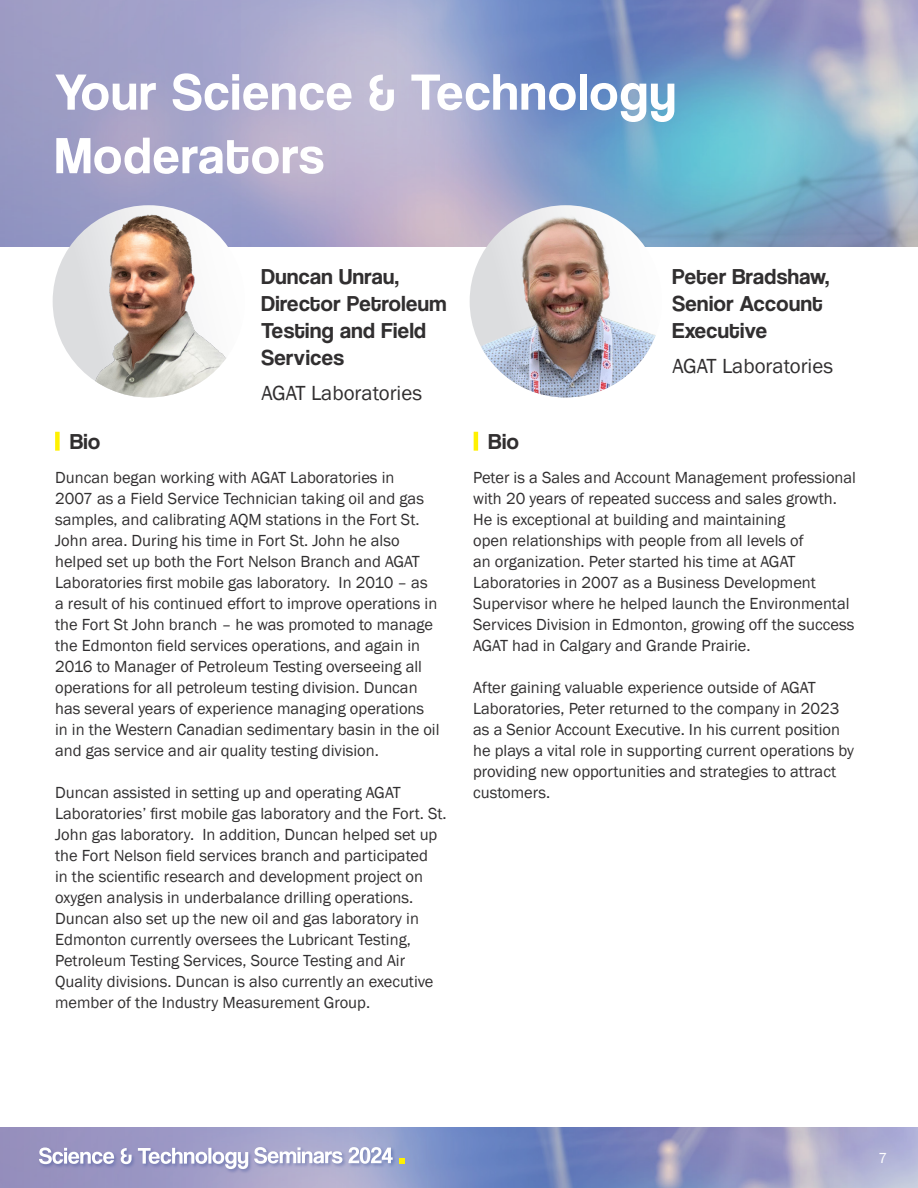
<style>
.page{position:relative;width:918px;height:1188px;background:#fff}
.page>*{position:absolute;margin:0;border:0;box-sizing:border-box;transform-origin:0 0}
.t1{font:52.95px/63.4px "Coolvetica Rg";letter-spacing:.03em;color:#fff}
.Heading{font:22.5px/27px "Coolvetica Rg";letter-spacing:.02em;color:#312f30}
.Heading-2{font:21px "Franklin Gothic";color:#312f30}
.Heading-3{font:16.5px/21px "Franklin Gothic";color:#312f30}
.t2{font:15px "Franklin Gothic";color:#fff}
</style>
<div class="page">
<svg style="left:0;top:1128px;width:918px;height:60px"></svg>
<div style="left:38px;top:1146px;width:360px;height:28px;background:#253f8e;opacity:.35"></div>
<svg style="left:254px;top:1147px;width:139px;height:17px"></svg>
<svg style="left:39px;top:1147px;width:209px;height:22px"></svg>
<svg style="left:399px;top:1158px;width:6px;height:5px"></svg>
<svg style="left:0;top:0;width:233px;height:246px;fill:#9f9ec6"></svg>
<img style="left:233px;top:0;width:685px;height:246px">
<img style="left:470px;top:205px;width:192px;height:192px;border-radius:96px">
<img style="left:53px;top:205px;width:192px;height:192px;border-radius:96px">
<div style="left:55px;top:432px;width:5px;height:19px;background:#fff101"></div>
<hr style="left:474px;top:432px;width:4px;height:19px;background:#fff101">
<p class="t1" style="left:55px;top:60px;width:622px">Your Science &amp; Technology<br>Moderators</p>
<p class="Heading" style="left:261px;top:263px;width:139px">Duncan Unrau,</p>
<p class="Heading" style="left:261px;top:290px;width:187px">Director Petroleum<br>Testing and Field<br>Services</p>
<p class="Heading-2" style="left:261px;top:380px;width:162px">AGAT Laboratories</p>
<p class="Heading" style="left:672px;top:263px;width:159px">Peter Bradshaw,</p>
<p class="Heading" style="left:672px;top:290px;width:152px">Senior Account<br>Executive</p>
<p class="Heading-2" style="left:672px;top:353px;width:162px">AGAT Laboratories</p>
<p class="Heading" style="left:70px;top:428px;width:32px">Bio</p>
<p class="Heading" style="left:489px;top:428px;width:32px">Bio</p>
<p class="Heading-3" style="left:55px;top:467px;width:386px">Duncan began working with AGAT Laboratories in<br>2007 as a Field Service Technician taking oil and gas samples, and calibrating AQM stations in the Fort St.<br>John area. During his time in Fort St. John he also helped set up both the Fort Nelson Branch and AGAT Laboratories first mobile gas laboratory. In 2010 – as a result of his continued effort to improve operations in the Fort St John branch – he was promoted to manage the Edmonton field services operations, and again in 2016 to Manager of Petroleum Testing overseeing all operations for all petroleum testing division. Duncan has several years of experience managing operations in in the Western Canadian sedimentary basin in the oil and gas service and air quality testing division.</p>
<p class="Heading-3" style="left:55px;top:782px;width:393px">Duncan assisted in setting up and operating AGAT Laboratories’ first mobile gas laboratory and the Fort. St.<br>John gas laboratory. In addition, Duncan helped set up the Fort Nelson field services branch and participated<br>in the scientific research and development project on oxygen analysis in underbalance drilling operations.<br>Duncan also set up the new oil and gas laboratory in Edmonton currently oversees the Lubricant Testing, Petroleum Testing Services, Source Testing and Air Quality divisions. Duncan is also currently an executive member of the Industry Measurement Group.</p>
<p class="Heading-3" style="left:473px;top:467px;width:384px">Peter is a Sales and Account Management professional with 20 years of repeated success and sales growth.<br>He is exceptional at building and maintaining<br>open relationships with people from all levels of<br>an organization. Peter started his time at AGAT Laboratories in 2007 as a Business Development Supervisor where he helped launch the Environmental Services Division in Edmonton, growing off the success AGAT had in Calgary and Grande Prairie.</p>
<p class="Heading-3" style="left:473px;top:677px;width:382px">After gaining valuable experience outside of AGAT Laboratories, Peter returned to the company in 2023 as a Senior Account Executive. In his current position he plays a vital role in supporting current operations by providing new opportunities and strategies to attract customers.</p>
<p class="t2" style="left:879px;top:1149px;width:10px">7</p>
</div>
